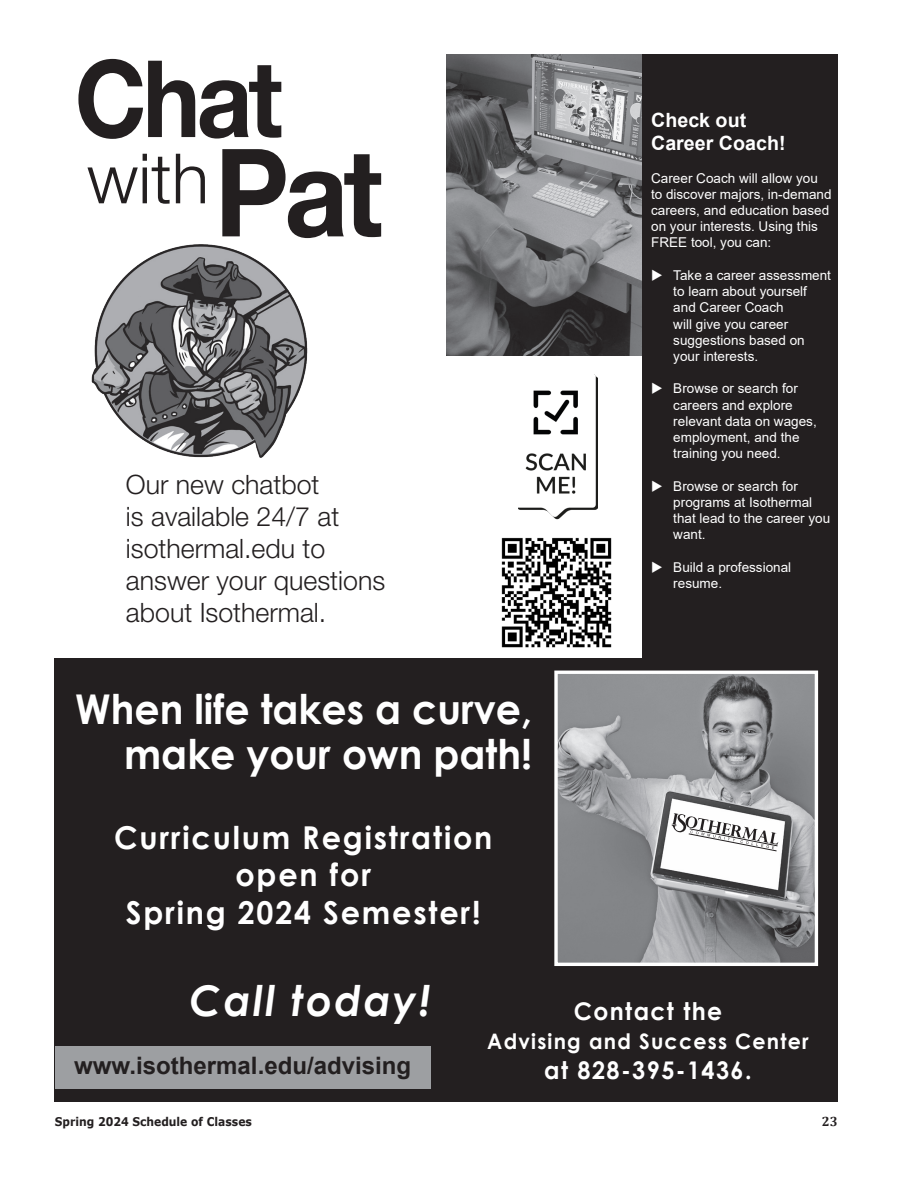
<style>
.page{position:relative;width:918px;height:1188px;background:#fff}
.page>*{position:absolute;margin:0;border:0;box-sizing:border-box;transform-origin:0 0}
.t1{font:700 122.25px "Helvetica Neue LT Std";color:#231f20;scale:.91 1}
.t2{font:700 106.95px "Helvetica Neue LT Std";color:#231f20;scale:.91 1}
.t3{font:300 69.45px "Helvetica Neue LT Std";color:#231f20}
.t4{font:italic 700 42.3px "Century Gothic";letter-spacing:.06em;color:#fff;scale:.96 1}
.t5{font:700 41.1px "Century Gothic";color:#fff;scale:.96 1}
.t6{font:700 31.5px "Century Gothic";letter-spacing:.06em;color:#fff;scale:.96 1}
.t7{font:300 26.7px/32.1px "Helvetica Neue LT Std";color:#231f20}
.t8{font:700 24.3px "Century Gothic";letter-spacing:.06em;color:#fff;scale:.96 1}
.t9{font:700 24px "Arial";color:#231f20}
.t10{font:700 21.3px "Century Gothic";letter-spacing:.06em;color:#fff;scale:.96 1}
.t11{font:700 19.65px "Arial";color:#fff}
.t12{font:13.5px/16.2px "Arial";color:#fff}
.t13{font:700 13.5px "Cambria";color:#231f20}
.t14{font:700 12px "Verdana";color:#231f20;scale:.9 1}
</style>
<div class="page">
<img style="left:91px;top:245px;width:217px;height:213px">
<img style="left:447px;top:54px;width:195px;height:302px">
<img style="left:518px;top:374px;width:80px;height:146px">
<div style="left:642px;top:54px;width:196px;height:610px;background:#231f20"></div>
<img style="left:501px;top:537px;width:111px;height:111px">
<div style="left:505px;top:365px;width:19px;height:18px;background:#fff"></div>
<div style="left:567px;top:357px;width:19px;height:18px;background:#fff"></div>
<div style="left:54px;top:658px;width:784px;height:444px;background:#231f20"></div>
<div style="left:55px;top:1046px;width:376px;height:43px;background:#9d9fa2"></div>
<img style="left:558px;top:675px;width:256px;height:287px">
<div style="left:554px;top:671px;width:264px;height:295px;border:3px solid #fff"></div>
<svg style="left:671px;top:813px;width:107px;height:38px;background:#d1d0d1"></svg>
<p class="t2" style="left:75px;top:33px;width:230px">Chat</p>
<p class="t3" style="left:87px;top:136px;width:124px">with</p>
<p class="t1" style="left:215px;top:117px;width:186px">Pat</p>
<p class="t7" style="left:126px;top:468px;width:215px">Our new chatbot is available 24/7 at isothermal.edu to</p>
<p class="t7" style="left:126px;top:564px;width:261px">answer your questions about Isothermal.</p>
<p class="t5" style="left:75px;top:677px;width:477px">When life takes a curve,</p>
<p class="t5" style="left:124px;top:722px;width:426px">make your own path!</p>
<p class="t6" style="left:114px;top:813px;width:396px">Curriculum Registration</p>
<p class="t6" style="left:235px;top:851px;width:143px">open for</p>
<p class="t6" style="left:126px;top:889px;width:371px">Spring 2024 Semester!</p>
<p class="t11" style="left:651px;top:106px;width:97px">Check out</p>
<p class="t11" style="left:651px;top:129px;width:136px">Career Coach!</p>
<p class="t12" style="left:651px;top:170px;width:182px">Career Coach will allow you to discover majors, in-demand careers, and education based on your interests. Using this<br>FREE tool, you can:</p>
<p class="t12" style="left:673px;top:267px;width:159px;text-indent:-22px">◆ Take a career assessment to learn about yourself and Career Coach<br>will give you career suggestions based on your interests.</p>
<p class="t12" style="left:673px;top:380px;width:145px;text-indent:-22px">◆ Browse or search for careers and explore relevant data on wages, employment, and the training you need.</p>
<p class="t12" style="left:673px;top:478px;width:159px;text-indent:-22px">◆ Browse or search for programs at Isothermal that lead to the career you want.</p>
<p class="t12" style="left:673px;top:559px;width:119px;text-indent:-22px">◆ Build a professional resume.</p>
<p class="t4" style="left:190px;top:968px;width:253px">Call today!</p>
<p class="t9" style="left:74px;top:1049px;width:339px">www.isothermal.edu/advising</p>
<p class="t8" style="left:574px;top:993px;width:156px">Contact the</p>
<p class="t10" style="left:487px;top:1025px;width:336px">Advising and Success Center</p>
<p class="t8" style="left:544px;top:1051px;width:218px">at 828-395-1436.</p>
<p class="t14" style="left:55px;top:1113px;width:220px">Spring 2024 Schedule of Classes</p>
<p class="t13" style="left:822px;top:1112px;width:17px">23</p>
</div>
